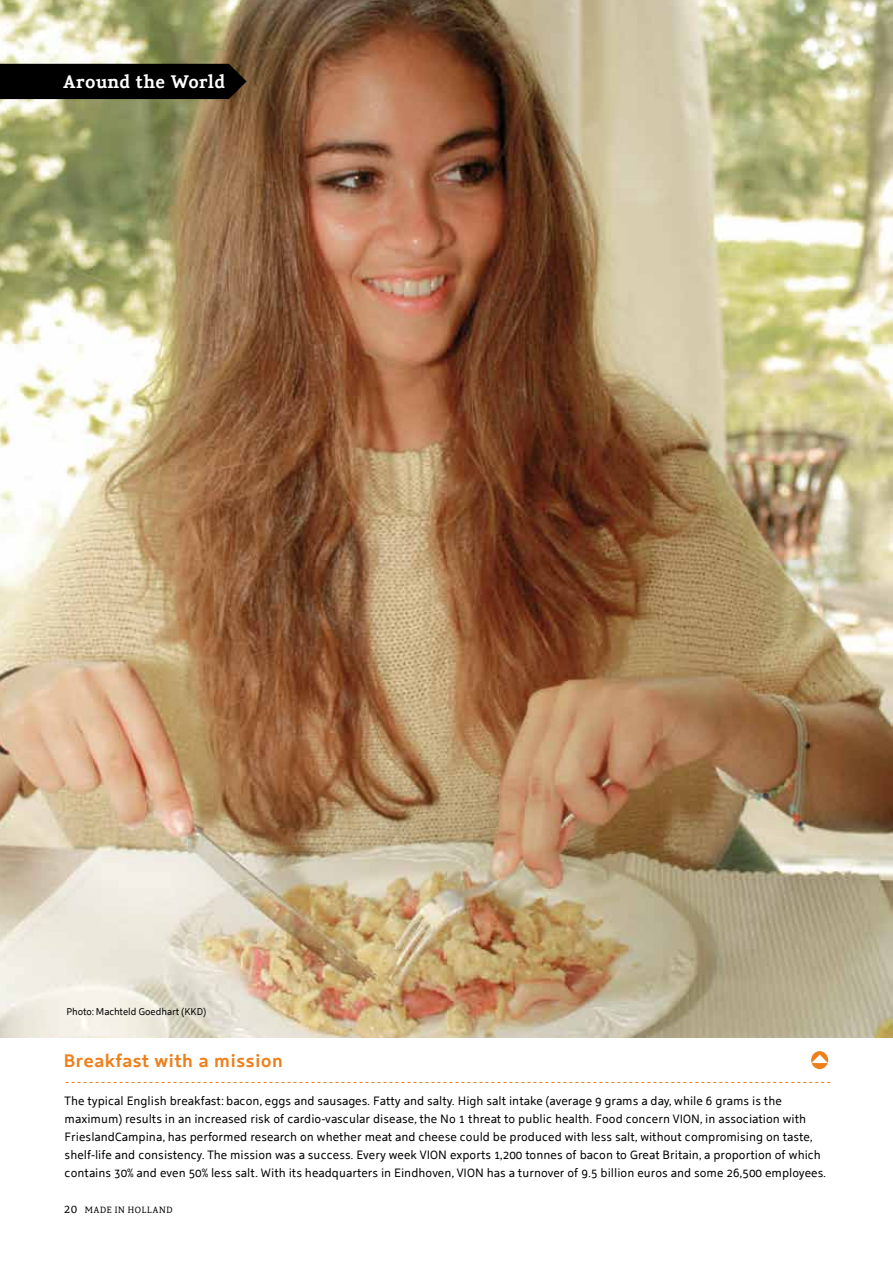
<style>
.page{position:relative;width:893px;height:1263px;background:#fff}
.page>*{position:absolute;margin:0;border:0;box-sizing:border-box;transform-origin:0 0}
.t1{font:700 18px "Holland Sans";color:#ee801c}
.t2{font:700 18px "Holland Serif";color:#fff}
.t3{font:12px/18px "Holland Sans";letter-spacing:-.005em;color:#000}
.t4{font:9.75px "Holland Sans";letter-spacing:-.01em;color:#000}
.t5{font:9px "Holland Serif";letter-spacing:.04em;color:#000}
.s1{font-size:12px}
</style>
<div class="page">
<img style="left:0;top:0;width:893px;height:1038px">
<div style="left:0;top:64px;width:247px;height:35px;background:#000"></div>
<svg style="left:66px;top:1082px;width:764px;height:1px"></svg>
<div style="left:811px;top:1051px;width:17px;height:18px;background:#ee801c;border-radius:50%"></div>
<svg style="left:811px;top:1055px;width:17px;height:8px"></svg>
<h1 class="t2" style="left:63px;top:66px;width:164px">Around the World</h1>
<p class="t4" style="left:66px;top:1004px;width:141px">Photo: Machteld Goedhart (KKD)</p>
<h1 class="t1" style="left:63px;top:1046px;width:221px">Breakfast with a mission</h1>
<p class="t3" style="left:65px;top:1090px;width:763px">The typical English breakfast: bacon, eggs and sausages. Fatty and salty. High salt intake (average 9 grams a day, while 6 grams is the maximum) results in an increased risk of cardio-vascular disease, the No 1 threat to public health. Food concern VION, in association with FrieslandCampina, has performed research on whether meat and cheese could be produced with less salt, without compromising on taste, shelf-life and consistency. The mission was a success. Every week VION exports 1,200 tonnes of bacon to Great Britain, a proportion of which contains 30% and even 50% less salt. With its headquarters in Eindhoven, VION has a turnover of 9.5 billion euros and some 26,500 employees.</p>
<p class="t5" style="left:64px;top:1202px;width:110px"><span class="s1">20</span> MADE IN HOLLAND</p>
</div>
